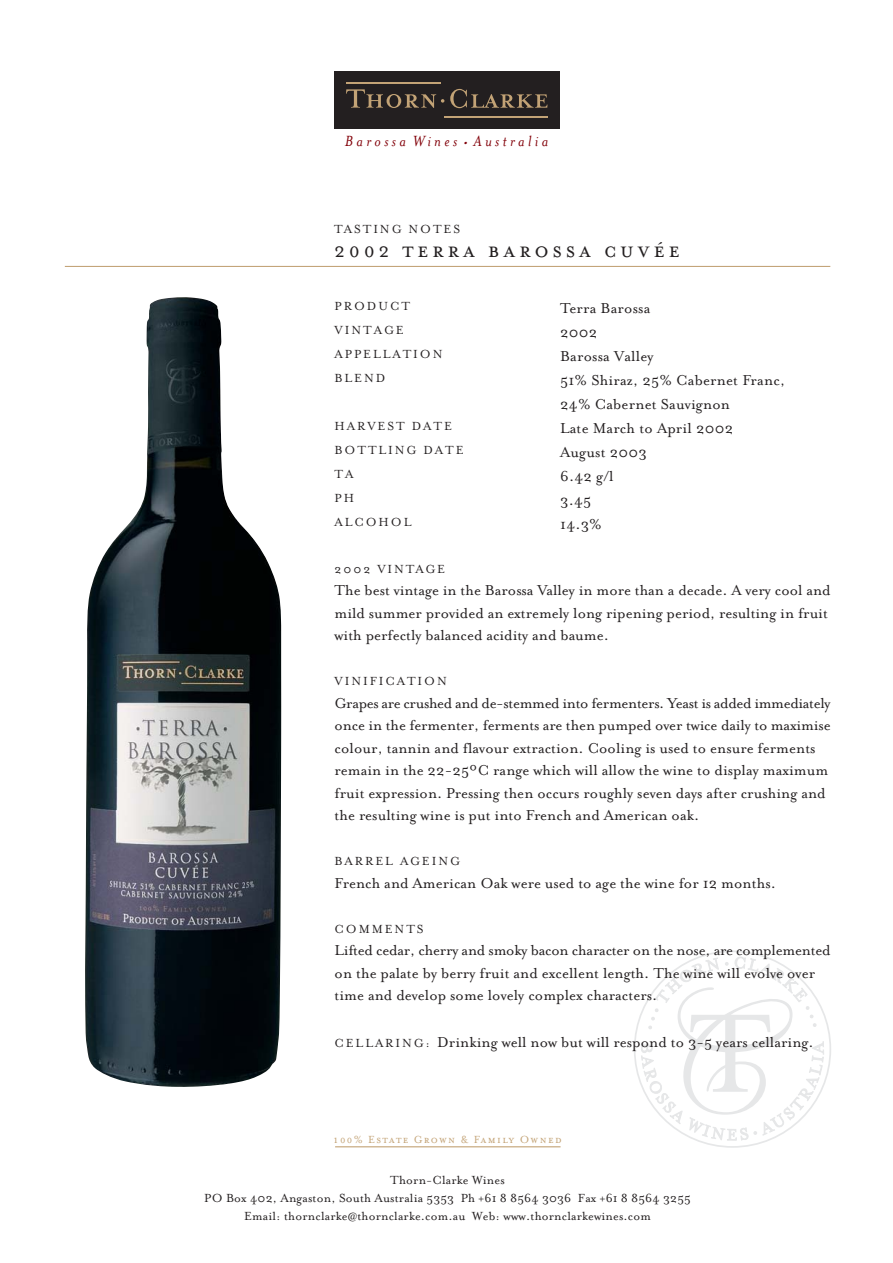
<style>
.page{position:relative;width:893px;height:1263px;background:#fff}
.page>*{position:absolute;margin:0;border:0;box-sizing:border-box;transform-origin:0 0}
.t1{font:24px "Mrs Eaves Small Caps";letter-spacing:.15em;color:#231f20}
.t2{font:italic 16.95px "Mrs Eaves";letter-spacing:.2em;color:#820009}
.t3{font:16.5px/22.5px "Mrs Eaves Roman";color:#231f20}
.t4{font:13.5px/18px "Mrs Eaves Roman";letter-spacing:.01em;color:#231f20;text-align:center}
.t5{font:13.5px/24px "Mrs Eaves Small Caps";letter-spacing:.145em;color:#231f20}
.t6{font:11.85px "Mrs Eaves Small Caps";letter-spacing:.11em;color:#c3a376}
.s1{font-size:25.5px}
.s2{font-family:"Mrs Eaves Roman"}
.s3{font-family:"Mrs Eaves Small Caps";font-size:13.5px}
</style>
<div class="page">
<svg style="left:641px;top:956px;width:183px;height:192px"></svg>
<div style="left:334px;top:71px;width:226px;height:58px;background:#231f20"></div>
<svg style="left:450px;top:89px;width:97px;height:19px"></svg>
<svg style="left:346px;top:89px;width:98px;height:19px"></svg>
<hr style="left:444px;top:116px;width:103px;height:1px;background:#c3a376">
<hr style="left:346px;top:83px;width:95px;height:1px;background:#c3a376">
<hr style="left:65px;top:266px;width:765px;height:1px;background:#c3a376">
<hr style="left:335px;top:1146px;width:225px;height:1px;background:#c3a376">
<img style="left:85px;top:297px;width:196px;height:790px">
<p class="t2" style="left:345px;top:130px;width:205px">Barossa Wines <span class="s1">.</span>Australia</p>
<p class="t5" style="left:334px;top:216px;width:127px">TASTING NOTES</p>
<h1 class="t1" style="left:334px;top:235px;width:347px">2002 terra barossa cuvée</h1>
<p class="t5" style="left:334px;top:294px;width:109px">PRODUCT<br>VINTAGE<br>APPELLATION<br>BLEND</p>
<p class="t5" style="left:334px;top:414px;width:131px">HARVEST DATE<br>BOTTLING DATE<br>TA<br>PH<br>ALCOHOL</p>
<p class="t5" style="left:334px;top:556px;width:112px"><span class="s2">2002</span> VINTAGE</p>
<p class="t3" style="left:334px;top:578px;width:497px">The best vintage in the Barossa Valley in more than a decade. A very cool and mild summer provided an extremely long ripening period, resulting in fruit with perfectly balanced acidity and baume.</p>
<p class="t5" style="left:334px;top:669px;width:114px">VINIFICATION</p>
<p class="t3" style="left:334px;top:691px;width:497px">Grapes are crushed and de-stemmed into fermenters. Yeast is added immediately once in the fermenter, ferments are then pumped over twice daily to maximise colour, tannin and flavour extraction. Cooling is used to ensure ferments remain in the 22-25ºC range which will allow the wine to display maximum fruit expression. Pressing then occurs roughly seven days after crushing and the resulting wine is put into French and American oak.</p>
<p class="t5" style="left:334px;top:849px;width:127px">BARREL AGEING</p>
<p class="t3" style="left:334px;top:871px;width:443px">French and American Oak were used to age the wine for 12 months.</p>
<p class="t5" style="left:334px;top:916px;width:91px">COMMENTS</p>
<p class="t3" style="left:334px;top:938px;width:497px">Lifted cedar, cherry and smoky bacon character on the nose, are complemented on the palate by berry fruit and excellent length. The wine will evolve over time and develop some lovely complex characters.</p>
<p class="t3" style="left:334px;top:1030px;width:480px"><span class="s3">CELLARING:</span> Drinking well now but will respond to 3-5 years cellaring.</p>
<p class="t3" style="left:560px;top:295px;width:226px;line-height:24px">Terra Barossa<br>2002<br>Barossa Valley<br>51% Shiraz, 25% Cabernet Franc,<br>24% Cabernet Sauvignon<br>Late March to April 2002<br>August 2003<br>6.42 g/l<br>3.45<br>14.3%</p>
<p class="t6" style="left:333px;top:1132px;width:230px">100% Estate Grown &amp; Family Owned</p>
<p class="t4" style="left:204px;top:1170px;width:488px">Thorn-Clarke Wines<br>PO Box 402, Angaston, South Australia 5353 Ph +61 8 8564 3036 Fax +61 8 8564 3255<br>Email: thornclarke@thornclarke.com.au Web: www.thornclarkewines.com</p>
</div>
